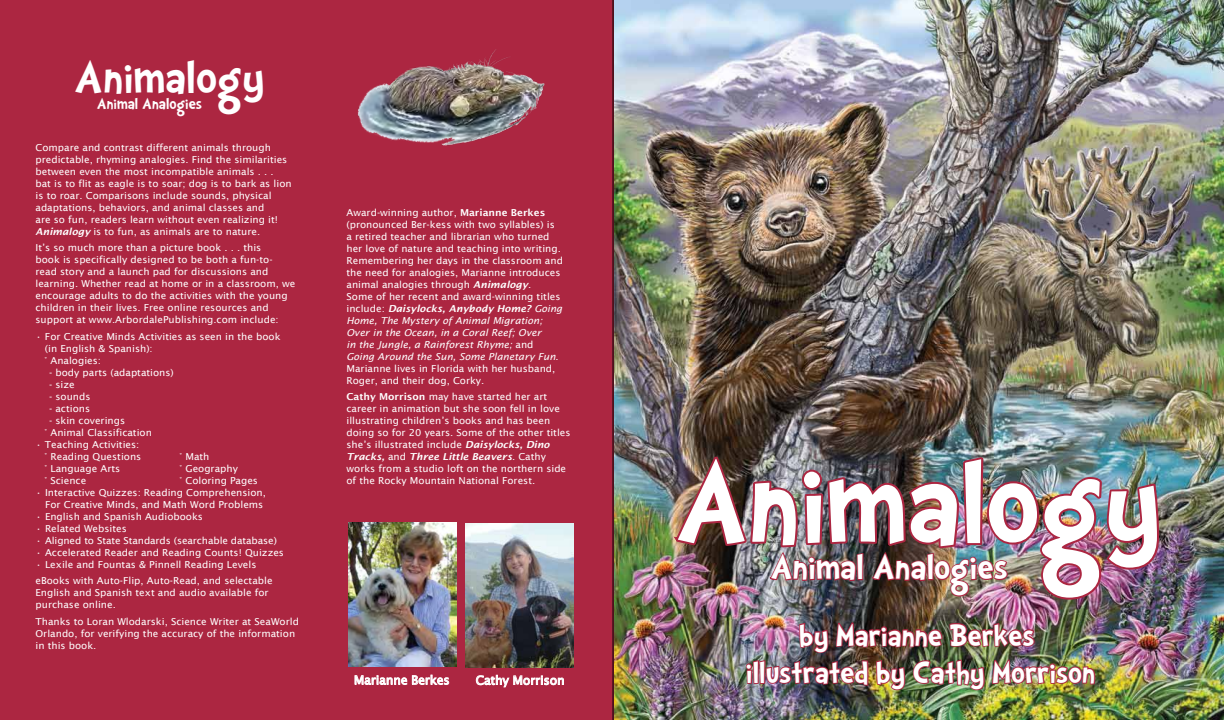
<style>
.page{position:relative;width:1224px;height:720px;background:#fff}
.page>*{position:absolute;margin:0;border:0;box-sizing:border-box;transform-origin:0 0}
.t1{font:120px "Doctor Soos Bold";color:#fff}
.t2{font:47px "Doctor Soos Bold";color:#fff}
.t3{font:36px "Doctor Soos Bold";color:#fff}
.t4{font:31px/37.2px "Doctor Soos Bold";color:#fff;text-align:center}
.t5{font:16px "Doctor Soos Bold";color:#fff}
.t6{font:12px "Lucida Sans";color:#fff}
.t7{font:9.6px/12px "Lucida Sans";color:#fff;scale:1.04 1}
.s1{font-weight:600;font-style:italic}
.s2{font-weight:600}
.s3{font-style:italic}
</style>
<div class="page">
<div style="left:0;top:0;width:614px;height:720px;background:#ac2641"></div>
<img style="left:348px;top:523px;width:108px;height:144px">
<svg style="left:355px;top:674px;width:94px;height:11px"></svg>
<img style="left:466px;top:523px;width:108px;height:144px">
<svg style="left:476px;top:675px;width:88px;height:12px"></svg>
<img style="left:614px;top:0;width:610px;height:720px">
<img style="left:353px;top:50px;width:193px;height:96px">
<img style="left:676px;top:445px;width:485px;height:268px">
<h2 class="t2" style="left:74px;top:54px;width:192px">Animalogy</h2>
<h3 class="t5" style="left:97px;top:96px;width:107px">Animal Analogies</h3>
<p class="t7" style="left:36px;top:141px;width:248px">Compare and contrast different animals through predictable, rhyming analogies. Find the similarities between even the most incompatible animals . . .<br>bat is to flit as eagle is to soar; dog is to bark as lion is to roar. Comparisons include sounds, physical adaptations, behaviors, and animal classes and<br>are so fun, readers learn without even realizing it!<br><span class="s1">Animalogy</span> is to fun, as animals are to nature.</p>
<p class="t7" style="left:36px;top:242px;width:251px">It’s so much more than a picture book . . . this<br>book is specifically designed to be both a fun-to&shy;read story and a launch pad for discussions and learning. Whether read at home or in a classroom, we encourage adults to do the activities with the young children in their lives. Free online resources and support at www.ArbordalePublishing.com include:</p>
<p class="t7" style="left:45px;top:330px;width:228px;text-indent:-9px">• For Creative Minds Activities as seen in the book (in English &amp; Spanish):<br>° Analogies:</p>
<p class="t7" style="left:49px;top:366px;width:122px">- body parts (adaptations)</p>
<p class="t7" style="left:49px;top:378px;width:26px">- size</p>
<p class="t7" style="left:49px;top:390px;width:41px">- sounds</p>
<p class="t7" style="left:49px;top:402px;width:41px">- actions</p>
<p class="t7" style="left:45px;top:414px;width:105px;text-indent:4px">- skin coverings<br>° Animal Classification</p>
<p class="t7" style="left:36px;top:438px;width:103px;text-align:right">• Teaching Activities: ° Reading Questions</p>
<p class="t7" style="left:346px;top:206px;width:210px">Award-winning author, <span class="s2">Marianne Berkes </span>(pronounced Ber-kess with two syllables) is<br>a retired teacher and librarian who turned her love of nature and teaching into writing.<br>Remembering her days in the classroom and the need for analogies, Marianne introduces animal analogies through <span class="s1">Animalogy</span>.<br>Some of her recent and award-winning titles include: <span class="s1">Daisylocks, Anybody Home?</span> <span class="s3">Going Home, The Mystery of Animal Migration; Over in the Ocean, in a Coral Reef; Over<br>in the Jungle, a Rainforest Rhyme;</span> and <span class="s3">Going Around the Sun, Some Planetary Fun</span>.<br>Marianne lives in Florida with her husband, Roger, and their dog, Corky.</p>
<p class="t7" style="left:346px;top:391px;width:217px"><span class="s2">Cathy Morrison</span> may have started her art career in animation but she soon fell in love illustrating children’s books and has been doing so for 20 years. Some of the other titles she’s illustrated include <span class="s1">Daisylocks, Dino Tracks,</span> and <span class="s1">Three Little Beavers</span>. Cathy works from a studio loft on the northern side of the Rocky Mountain National Forest.</p>
<p class="t7" style="left:180px;top:450px;width:30px">° Math</p>
<h1 class="t1" style="left:675px;top:444px;width:488px">Animalogy</h1>
<p class="t7" style="left:45px;top:462px;width:74px">° Language Arts</p>
<p class="t7" style="left:180px;top:462px;width:58px">° Geography</p>
<p class="t7" style="left:45px;top:474px;width:42px">° Science</p>
<p class="t7" style="left:180px;top:474px;width:77px">° Coloring Pages</p>
<p class="t7" style="left:36px;top:486px;width:223px;text-align:right">• Interactive Quizzes: Reading Comprehension,<br>For Creative Minds, and Math Word Problems</p>
<p class="t7" style="left:36px;top:510px;width:163px">• English and Spanish Audiobooks</p>
<p class="t7" style="left:36px;top:522px;width:89px">• Related Websites</p>
<p class="t7" style="left:36px;top:534px;width:234px">• Aligned to State Standards (searchable database)</p>
<p class="t7" style="left:36px;top:546px;width:241px">• Accelerated Reader and Reading Counts! Quizzes</p>
<p class="t7" style="left:36px;top:556px;width:229px;line-height:16.5px">• Lexile and Fountas &amp; Pinnell Reading Levels eBooks with Auto-Flip, Auto-Read, and selectable</p>
<p class="t7" style="left:36px;top:587px;width:226px">English and Spanish text and audio available for purchase online.</p>
<p class="t7" style="left:36px;top:615px;width:255px">Thanks to Loran Wlodarski, Science Writer at SeaWorld<br>Orlando, for verifying the accuracy of the information in this book.</p>
<h3 class="t4" style="left:746px;top:621px;width:351px">by Marianne Berkes illustrated by Cathy Morrison</h3>
<h3 class="t3" style="left:771px;top:549px;width:239px">Animal Analogies</h3>
<p class="t6" style="left:354px;top:673px;width:97px">Marianne Berkes</p>
<p class="t6" style="left:476px;top:673px;width:90px">Cathy Morrison</p>
</div>
